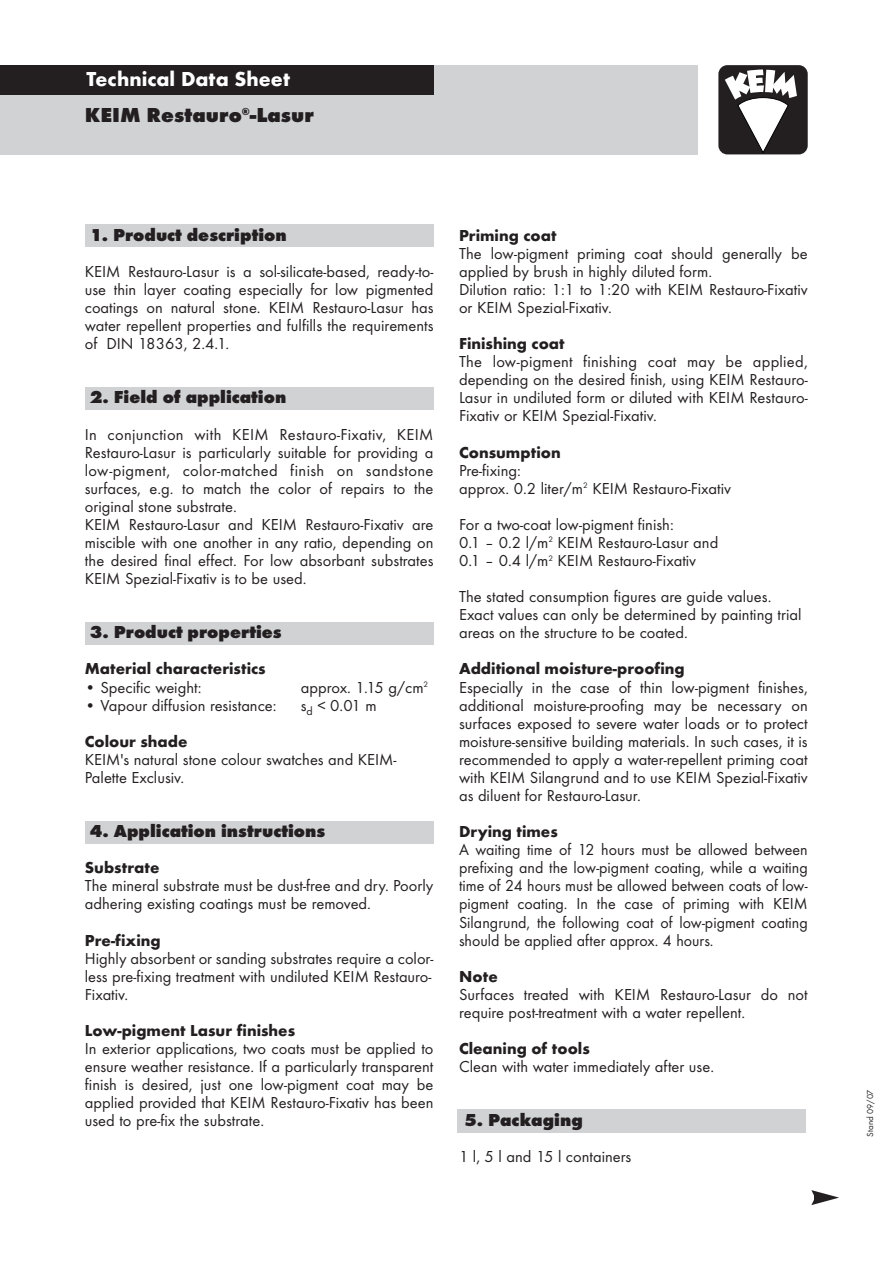
<style>
.page{position:relative;width:893px;height:1263px;background:#fff}
.page>*{position:absolute;margin:0;border:0;box-sizing:border-box;transform-origin:0 0}
.t1{font:800 21px "Futura T";color:#231f20}
.t2{font:700 21px "Futura T";color:#fff}
.t3{font:800 18px "Futura T";color:#231f20}
.t4{font:16.5px/18px "Futura T";color:#231f20}
.t5{font:700 16.5px "Futura T";color:#231f20}
.t6{font:9px "Futura T";color:#231f20}
</style>
<div class="page">
<div style="left:0;top:65px;width:85px;height:89px;background:#d1d2d4"></div>
<div style="left:0;top:65px;width:85px;height:30px;background:#231f20"></div>
<div style="left:85px;top:65px;width:612px;height:89px;background:#d1d2d4"></div>
<div style="left:85px;top:65px;width:348px;height:30px;background:#231f20"></div>
<div style="left:718px;top:65px;width:90px;height:89px;background:#231f20;border-radius:9px"></div>
<svg style="left:725px;top:70px;width:72px;height:83px"></svg>
<div style="left:85px;top:224px;width:348px;height:23px;background:#d1d2d4"></div>
<div style="left:85px;top:387px;width:348px;height:23px;background:#d1d2d4"></div>
<div style="left:85px;top:821px;width:348px;height:22px;background:#d1d2d4"></div>
<div style="left:85px;top:622px;width:348px;height:23px;background:#d1d2d4"></div>
<div style="left:457px;top:1109px;width:349px;height:23px;background:#d1d2d4"></div>
<svg style="left:811px;top:1190px;width:28px;height:15px"></svg>
<p class="t2" style="left:86px;top:71px;width:205px">Technical Data Sheet</p>
<p class="t1" style="left:85px;top:106px;width:230px">KEIM Restauro<sup>®</sup>-Lasur</p>
<p class="t3" style="left:90px;top:228px;width:198px">1. Product description</p>
<p class="t4" style="left:85px;top:264px;width:350px;text-align:justify">KEIM Restauro-Lasur is a sol-silicate-based, ready-to&shy;use thin layer coating especially for low pigmented coatings on natural stone. KEIM Restauro-Lasur has water repellent properties and fulfills the requirements of DIN 18363, 2.4.1.</p>
<p class="t3" style="left:90px;top:390px;width:198px">2. Field of application</p>
<p class="t4" style="left:85px;top:427px;width:350px">In conjunction with KEIM Restauro-Fixativ, KEIM Restauro-Lasur is particularly suitable for providing a low-pigment, color-matched finish on sandstone surfaces, e.g. to match the color of repairs to the original stone substrate.<br>KEIM Restauro-Lasur and KEIM Restauro-Fixativ are miscible with one another in any ratio, depending on the desired final effect. For low absorbant substrates KEIM Spezial-Fixativ is to be used.</p>
<p class="t3" style="left:90px;top:625px;width:193px">3. Product properties</p>
<p class="t5" style="left:85px;top:662px;width:182px">Material characteristics</p>
<p class="t4" style="left:85px;top:679px;width:118px">• Specific weight:</p>
<p class="t4" style="left:301px;top:679px;width:129px">approx. 1.15 g/cm<sup>2</sup></p>
<p class="t4" style="left:85px;top:698px;width:193px">• Vapour diffusion resistance:</p>
<p class="t4" style="left:301px;top:698px;width:77px">s<sub>d</sub> &lt; 0.01 m</p>
<p class="t5" style="left:85px;top:735px;width:104px">Colour shade</p>
<p class="t4" style="left:85px;top:752px;width:313px">KEIM's natural stone colour swatches and KEIM-<br>Palette Exclusiv.</p>
<p class="t3" style="left:90px;top:824px;width:237px">4. Application instructions</p>
<p class="t5" style="left:85px;top:861px;width:76px">Substrate</p>
<p class="t4" style="left:85px;top:878px;width:350px">The mineral substrate must be dust-free and dry. Poorly adhering existing coatings must be removed.</p>
<p class="t5" style="left:85px;top:933px;width:77px">Pre-fixing</p>
<p class="t4" style="left:85px;top:951px;width:350px;text-align:justify">Highly absorbent or sanding substrates require a color&shy;less pre-fixing treatment with undiluted KEIM Restauro-Fixativ.</p>
<p class="t5" style="left:85px;top:1024px;width:212px">Low-pigment Lasur finishes</p>
<p class="t4" style="left:85px;top:1041px;width:350px;text-align:justify">In exterior applications, two coats must be applied to ensure weather resistance. If a particularly transparent finish is desired, just one low-pigment coat may be applied provided that KEIM Restauro-Fixativ has been used to pre-fix the substrate.</p>
<p class="t5" style="left:459px;top:229px;width:99px">Priming coat</p>
<p class="t4" style="left:459px;top:246px;width:350px">The low-pigment priming coat should generally be applied by brush in highly diluted form.<br>Dilution ratio: 1:1 to 1:20 with KEIM Restauro-Fixativ or KEIM Spezial-Fixativ.</p>
<p class="t5" style="left:459px;top:337px;width:107px">Finishing coat</p>
<p class="t4" style="left:459px;top:354px;width:350px;text-align:justify">The low-pigment finishing coat may be applied, depending on the desired finish, using KEIM Restauro-Lasur in undiluted form or diluted with KEIM Restauro-Fixativ or KEIM Spezial-Fixativ.</p>
<p class="t5" style="left:459px;top:445px;width:103px">Consumption</p>
<p class="t4" style="left:459px;top:463px;width:274px">Pre-fixing:<br>approx. 0.2 liter/m<sup>2</sup> KEIM Restauro-Fixativ</p>
<p class="t4" style="left:459px;top:517px;width:261px">For a two-coat low-pigment finish:<br>0.1 – 0.2 l/m<sup>2</sup> KEIM Restauro-Lasur and<br>0.1 – 0.4 l/m<sup>2</sup> KEIM Restauro-Fixativ</p>
<p class="t4" style="left:459px;top:589px;width:344px">The stated consumption figures are guide values.<br>Exact values can only be determined by painting trial areas on the structure to be coated.</p>
<p class="t5" style="left:459px;top:662px;width:227px">Additional moisture-proofing</p>
<p class="t4" style="left:459px;top:679px;width:350px;text-align:justify">Especially in the case of thin low-pigment finishes, additional moisture-proofing may be necessary on surfaces exposed to severe water loads or to protect moisture-sensitive building materials. In such cases, it is recommended to apply a water-repellent priming coat with KEIM Silangrund and to use KEIM Spezial-Fixativ as diluent for Restauro-Lasur.</p>
<p class="t5" style="left:459px;top:825px;width:100px">Drying times</p>
<p class="t4" style="left:459px;top:842px;width:350px;text-align:justify">A waiting time of 12 hours must be allowed between prefixing and the low-pigment coating, while a waiting time of 24 hours must be allowed between coats of low&shy;pigment coating. In the case of priming with KEIM Silangrund, the following coat of low-pigment coating should be applied after approx. 4 hours.</p>
<p class="t5" style="left:459px;top:970px;width:40px">Note</p>
<p class="t4" style="left:459px;top:987px;width:350px">Surfaces treated with KEIM Restauro-Lasur do not require post-treatment with a water repellent.</p>
<p class="t5" style="left:459px;top:1042px;width:132px">Cleaning of tools</p>
<p class="t4" style="left:459px;top:1059px;width:257px">Clean with water immediately after use.</p>
<p class="t3" style="left:464px;top:1113px;width:120px">5. Packaging</p>
<p class="t4" style="left:459px;top:1149px;width:174px">1 l, 5 l and 15 l containers</p>
<p class="t6" style="left:867px;top:1136px;width:49px;rotate:-90deg">Stand 09/07</p>
</div>
